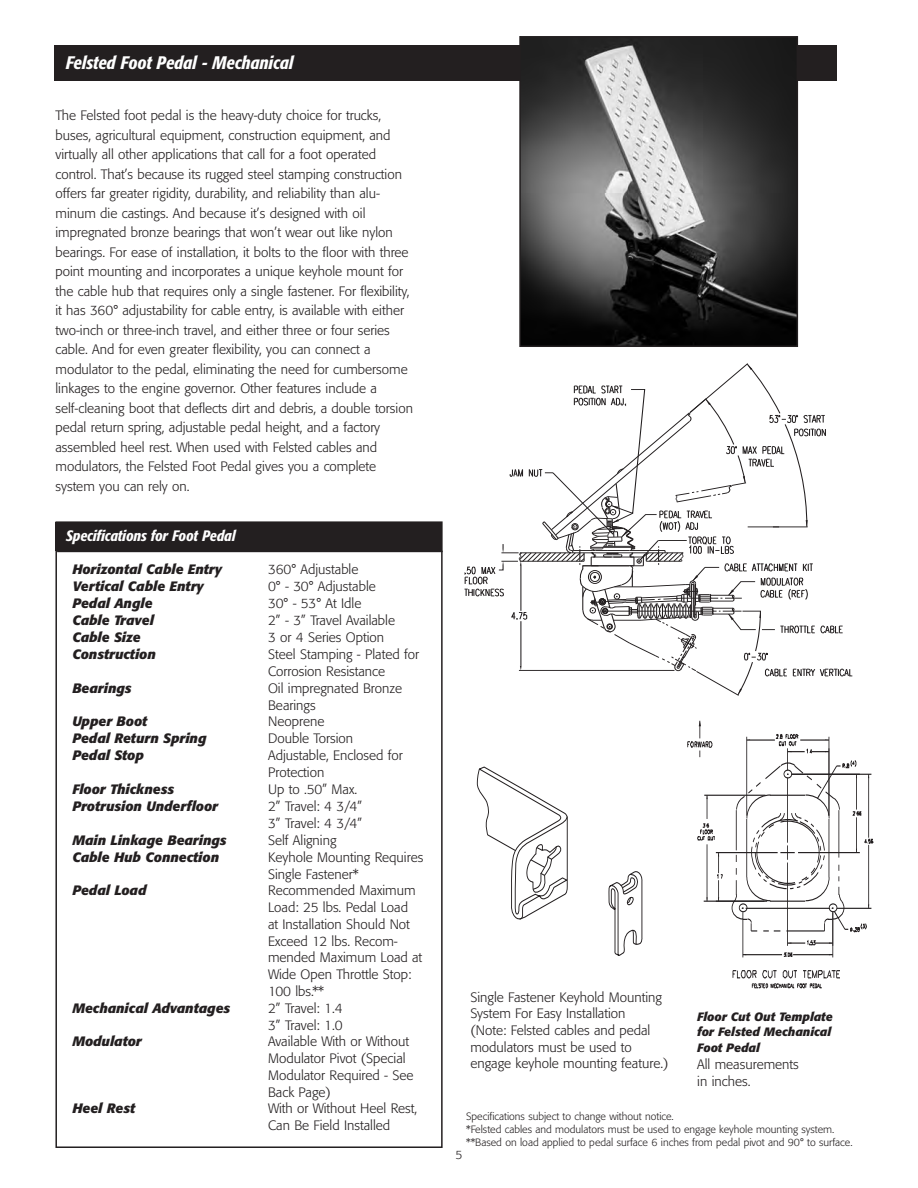
<style>
.page{position:relative;width:918px;height:1188px;background:#fff}
.page>*{position:absolute;margin:0;border:0;box-sizing:border-box;transform-origin:0 0}
.t1{font:italic 500 condensed 18px "Formata";color:#fff}
.t2{font:italic 500 condensed 15px "Formata";color:#fff}
.t3{font:300 13.5px/19.5px "Formata";color:#231f20}
.t4{font:italic 700 13.5px "Formata";color:#231f20}
.t5{font:italic 700 12px/15.1px "Formata";color:#231f20}
.t6{font:300 12px "Formata";color:#231f20}
.t7{font:300 10.5px/13px "Formata";color:#231f20}
</style>
<div class="page">
<svg style="left:465px;top:363px;width:388px;height:333px"></svg>
<div style="left:54px;top:45px;width:783px;height:36px;background:#231f20"></div>
<img style="left:522px;top:39px;width:273px;height:305px">
<div style="left:519px;top:36px;width:279px;height:311px;border:2px solid #231f20"></div>
<div style="left:56px;top:522px;width:386px;height:29px;background:#231f20"></div>
<div style="left:55px;top:521px;width:388px;height:627px;border:2px solid #231f20"></div>
<hr style="left:57px;top:551px;width:386px;height:1px;background:#231f20">
<hr style="left:716px;top:852px;width:62px;height:1px;background:#231f20">
<hr style="left:743px;top:954px;width:39px;height:1px;background:#231f20">
<hr style="left:704px;top:795px;width:62px;height:1px;background:#231f20">
<hr style="left:704px;top:901px;width:60px;height:1px;background:#231f20">
<hr style="left:743px;top:912px;width:1px;height:45px;background:#231f20">
<hr style="left:707px;top:844px;width:1px;height:57px;background:#231f20">
<svg style="left:717px;top:853px;width:6px;height:48px"></svg>
<svg style="left:697px;top:795px;width:18px;height:46px"></svg>
<hr style="left:787px;top:863px;width:1px;height:83px;background:#231f20">
<hr style="left:793px;top:954px;width:40px;height:1px;background:#231f20">
<svg style="left:733px;top:970px;width:107px;height:19px"></svg>
<svg style="left:784px;top:952px;width:9px;height:5px"></svg>
<hr style="left:832px;top:912px;width:1px;height:45px;background:#231f20">
<svg style="left:788px;top:940px;width:45px;height:6px"></svg>
<svg style="left:731px;top:734px;width:143px;height:199px"></svg>
<svg style="left:687px;top:721px;width:26px;height:36px"></svg>
<svg style="left:477px;top:767px;width:91px;height:153px"></svg>
<svg style="left:608px;top:871px;width:35px;height:85px"></svg>
<h1 class="t1" style="left:66px;top:56px;width:229px">Felsted Foot Pedal - Mechanical</h1>
<p class="t3" style="left:56px;top:107px;width:359px">The Felsted foot pedal is the heavy-duty choice for trucks, buses, agricultural equipment, construction equipment, and virtually all other applications that call for a foot operated control. That’s because its rugged steel stamping construction offers far greater rigidity, durability, and reliability than alu&shy;minum die castings. And because it’s designed with oil impregnated bronze bearings that won’t wear out like nylon bearings. For ease of installation, it bolts to the floor with three point mounting and incorporates a unique keyhole mount for the cable hub that requires only a single fastener. For flexibility, it has 360° adjustability for cable entry, is available with either two-inch or three-inch travel, and either three or four series cable. And for even greater flexibility, you can connect a modulator to the pedal, eliminating the need for cumbersome linkages to the engine governor. Other features include a self-cleaning boot that deflects dirt and debris, a double torsion pedal return spring, adjustable pedal height, and a factory assembled heel rest. When used with Felsted cables and modulators, the Felsted Foot Pedal gives you a complete system you can rely on.</p>
<p class="t2" style="left:66px;top:530px;width:171px">Specifications for Foot Pedal</p>
<p class="t4" style="left:72px;top:563px;width:151px">Horizontal Cable Entry</p>
<p class="t3" style="left:268px;top:560px;width:92px">360° Adjustable</p>
<p class="t4" style="left:72px;top:580px;width:133px">Vertical Cable Entry</p>
<p class="t3" style="left:268px;top:577px;width:109px">0° - 30° Adjustable</p>
<p class="t4" style="left:72px;top:597px;width:82px">Pedal Angle</p>
<p class="t3" style="left:268px;top:594px;width:95px">30° - 53° At Idle</p>
<p class="t4" style="left:72px;top:614px;width:83px">Cable Travel</p>
<p class="t3" style="left:268px;top:611px;width:129px">2” - 3” Travel Available</p>
<p class="t4" style="left:72px;top:631px;width:70px">Cable Size</p>
<p class="t3" style="left:268px;top:628px;width:118px">3 or 4 Series Option</p>
<p class="t4" style="left:72px;top:648px;width:85px">Construction</p>
<p class="t3" style="left:268px;top:647px;width:152px;line-height:17px">Steel Stamping - Plated for<br>Corrosion Resistance</p>
<p class="t4" style="left:72px;top:682px;width:61px">Bearings</p>
<p class="t3" style="left:268px;top:680px;width:136px;line-height:17px">Oil impregnated Bronze<br>Bearings</p>
<p class="t4" style="left:72px;top:716px;width:76px">Upper Boot</p>
<p class="t3" style="left:268px;top:713px;width:58px">Neoprene</p>
<p class="t4" style="left:72px;top:733px;width:136px">Pedal Return Spring</p>
<p class="t3" style="left:268px;top:730px;width:87px">Double Torsion</p>
<p class="t4" style="left:72px;top:750px;width:73px">Pedal Stop</p>
<p class="t3" style="left:268px;top:748px;width:136px;line-height:17px">Adjustable, Enclosed for<br>Protection</p>
<p class="t4" style="left:72px;top:783px;width:103px">Floor Thickness</p>
<p class="t3" style="left:268px;top:781px;width:91px">Up to .50” Max.</p>
<p class="t4" style="left:72px;top:800px;width:147px">Protrusion Underfloor</p>
<p class="t3" style="left:268px;top:799px;width:96px;line-height:17px">2” Travel: 4 3/4”<br>3” Travel: 4 3/4”</p>
<p class="t4" style="left:72px;top:834px;width:156px">Main Linkage Bearings</p>
<p class="t3" style="left:268px;top:831px;width:70px">Self Aligning</p>
<p class="t4" style="left:72px;top:851px;width:148px">Cable Hub Connection</p>
<p class="t3" style="left:268px;top:850px;width:157px;line-height:17px">Keyhole Mounting Requires<br>Single Fastener*</p>
<p class="t4" style="left:72px;top:885px;width:76px">Pedal Load</p>
<p class="t3" style="left:268px;top:883px;width:156px;line-height:16.8px">Recommended Maximum<br>Load: 25 lbs. Pedal Load<br>at Installation Should Not<br>Exceed 12 lbs. Recom&shy;mended Maximum Load at<br>Wide Open Throttle Stop:<br>100 lbs.**</p>
<p class="t4" style="left:72px;top:1002px;width:159px">Mechanical Advantages</p>
<p class="t3" style="left:268px;top:1000px;width:76px;line-height:17px">2” Travel: 1.4<br>3” Travel: 1.0</p>
<p class="t4" style="left:72px;top:1036px;width:71px">Modulator</p>
<p class="t3" style="left:268px;top:1034px;width:147px;line-height:16.8px">Available With or Without<br>Modulator Pivot (Special<br>Modulator Required - See<br>Back Page)</p>
<p class="t4" style="left:72px;top:1103px;width:64px">Heel Rest</p>
<p class="t3" style="left:268px;top:1101px;width:151px;line-height:17px">With or Without Heel Rest,<br>Can Be Field Installed</p>
<p class="t7" style="left:466px;top:1111px;width:388px">Specifications subject to change without notice.<br>*Felsted cables and modulators must be used to engage keyhole mounting system. **Based on load applied to pedal surface 6 inches from pedal pivot and 90° to surface.</p>
<p class="t3" style="left:470px;top:990px;width:200px;line-height:16.6px">Single Fastener Keyhold Mounting<br>System For Easy Installation<br>(Note: Felsted cables and pedal modulators must be used to engage keyhole mounting feature.)</p>
<p class="t5" style="left:697px;top:1010px;width:137px">Floor Cut Out Template for Felsted Mechanical</p>
<p class="t5" style="left:697px;top:1041px;width:64px">Foot Pedal</p>
<p class="t3" style="left:697px;top:1057px;width:103px;line-height:16.6px">All measurements in inches.</p>
<p class="t6" style="left:456px;top:1149px;width:8px">5</p>
</div>
